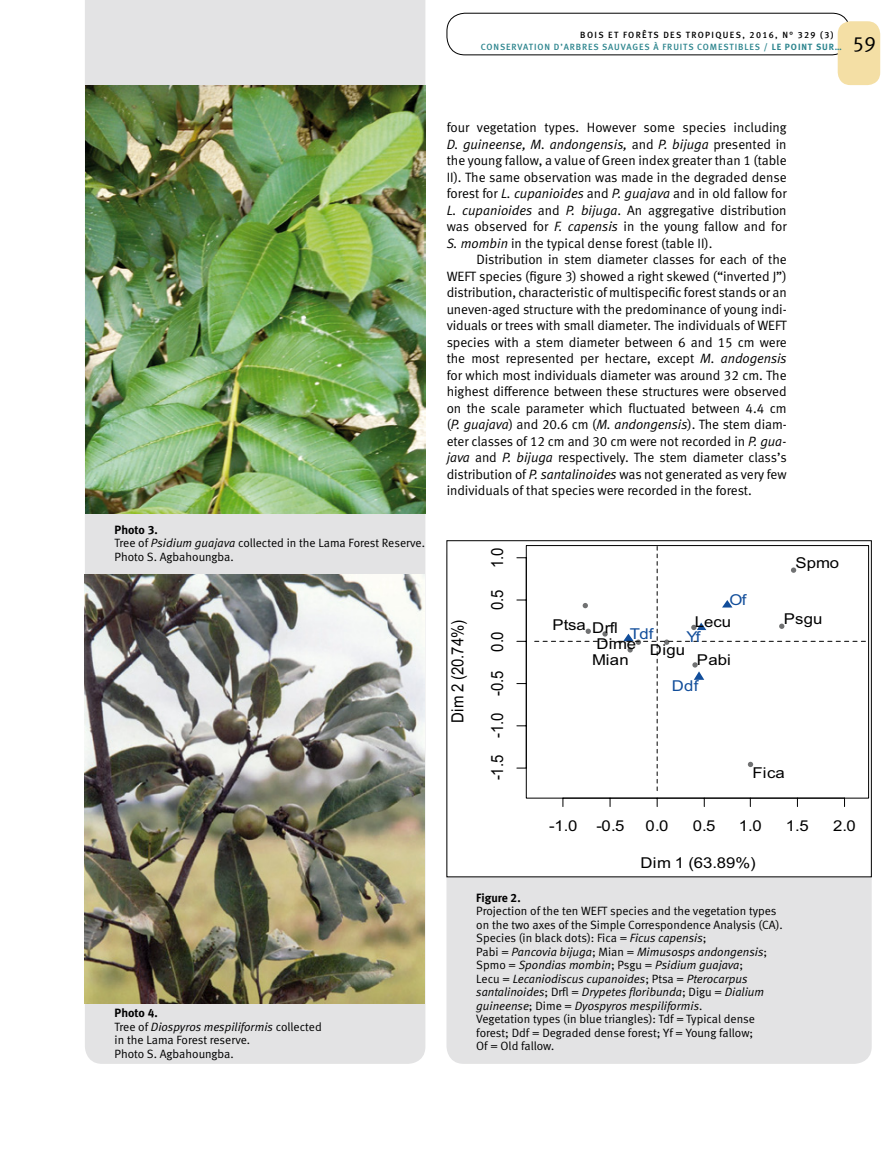
<style>
.page{position:relative;width:893px;height:1149px;background:#fff}
.page>*{position:absolute;margin:0;border:0;box-sizing:border-box;transform-origin:0 0}
.t1{font:21px "Meta Normal LF";color:#000}
.t2{font:16.8px "Arial";letter-spacing:.015em;color:#000;scale:.89 1}
.t3{font:15px "Arial";letter-spacing:.005em;color:#000;scale:1.12 1}
.t4{font:15px "Arial";letter-spacing:-.01em;color:#114d9a;scale:1.12 1}
.t5{font:13.5px/16.5px "Meta Normal LF";letter-spacing:-.005em;color:#000;text-align:justify}
.t6{font:12px/13.5px "Meta Normal LF";color:#000}
.t7{font:12px "Meta Bold LF";color:#000}
.t8{font:9px/12px "Meta Medium LF";letter-spacing:.1em;color:#2d858e}
.s1{color:#000}
.s2{font-family:"Meta Bold LF"}
.s3{font-style:italic}
</style>
<div class="page">
<div style="left:446px;top:13px;width:404px;height:42px;border:1px solid #000;border-radius:18px"></div>
<div style="left:838px;top:21px;width:42px;height:64px;background:#f4dfa5;border-radius:13px"></div>
<div style="left:85px;top:0;width:340px;height:1063px;background:#e3e3e4"></div>
<img style="left:85px;top:85px;width:340px;height:428px">
<img style="left:85px;top:574px;width:340px;height:428px">
<div style="left:446px;top:540px;width:426px;height:523px;background:#e3e3e4;border-radius:17px"></div>
<div style="left:447px;top:540px;width:424px;height:336px;background:#fff"></div>
<div style="left:526px;top:545px;width:343px;height:253px;border:1px solid #000"></div>
<svg style="left:535px;top:546px;width:330px;height:244px"></svg>
<div style="left:446px;top:540px;width:426px;height:336px;border:1px solid #000"></div>
<p class="t8" style="left:481px;top:28px;width:363px;text-indent:99px"><span class="s1">BOIS ET FORÊTS DES TROPIQUES, 2016, N° 329 (3)<br></span>CONSERVATION D’ARBRES SAUVAGES À FRUITS COMESTIBLES <span class="s2">/ LE POINT SUR…</span></p>
<h1 class="t1" style="left:852px;top:32px;width:25px">59</h1>
<p class="t7" style="left:115px;top:522px;width:45px">Photo 3.</p>
<p class="t6" style="left:115px;top:536px;width:312px">Tree of <span class="s3">Psidium guajava</span> collected in the Lama Forest Reserve.<br>Photo S. Agbahoungba.</p>
<p class="t7" style="left:115px;top:1005px;width:45px">Photo 4.</p>
<p class="t6" style="left:115px;top:1019px;width:209px">Tree of <span class="s3">Diospyros mespiliformis</span> collected in the Lama Forest reserve.<br>Photo S. Agbahoungba.</p>
<p class="t5" style="left:447px;top:119px;width:341px">four vegetation types. However some species including <span class="s3">D. guineense, M. andongensis,</span> and <span class="s3">P. bijuga</span> presented in the young fallow, a value of Green index greater than 1 (table II). The same observation was made in the degraded dense forest for <span class="s3">L. cupanioides</span> and <span class="s3">P. guajava</span> and in old fallow for <span class="s3">L. cupanioides</span> and <span class="s3">P. bijuga</span>. An aggregative distribution was observed for <span class="s3">F. capensis</span> in the young fallow and for <span class="s3">S. mombin</span> in the typical dense forest (table II).</p>
<p class="t5" style="left:447px;top:251px;width:342px;text-indent:30px">Distribution in stem diameter classes for each of the WEFT species (figure 3) showed a right skewed (“inverted J”) distribution, characteristic of multispecific forest stands or an uneven-aged structure with the predominance of young indi&shy;viduals or trees with small diameter. The individuals of WEFT species with a stem diameter between 6 and 15 cm were the most represented per hectare, except <span class="s3">M. andogensis </span>for which most individuals diameter was around 32 cm. The highest difference between these structures were observed on the scale parameter which fluctuated between 4.4 cm (<span class="s3">P. guajava</span>) and 20.6 cm (<span class="s3">M. andongensis</span>). The stem diam&shy;eter classes of 12 cm and 30 cm were not recorded in <span class="s3">P. gua&shy;java</span> and <span class="s3">P. bijuga</span> respectively. The stem diameter class’s distribution of <span class="s3">P. santalinoides</span> was not generated as very few individuals of that species were recorded in the forest.</p>
<p class="t2" style="left:486px;top:568px;width:25px;rotate:-90deg">1.0</p>
<p class="t3" style="left:795px;top:553px;width:41px">Spmo</p>
<p class="t2" style="left:447px;top:722px;width:117px;rotate:-90deg">Dim 2 (20.74%)</p>
<p class="t2" style="left:486px;top:780px;width:215px;rotate:-90deg">-1.5 -1.0 -0.5 0.0 0.5</p>
<p class="t3" style="left:552px;top:614px;width:31px">Ptsa</p>
<p class="t4" style="left:729px;top:589px;width:17px">Of</p>
<p class="t3" style="left:695px;top:612px;width:34px">Lecu</p>
<p class="t3" style="left:592px;top:617px;width:24px">Drfl</p>
<p class="t4" style="left:630px;top:623px;width:22px">Tdf</p>
<p class="t4" style="left:686px;top:627px;width:14px">Yf</p>
<p class="t3" style="left:596px;top:633px;width:37px">Dime</p>
<p class="t3" style="left:650px;top:640px;width:33px">Digu</p>
<p class="t3" style="left:592px;top:649px;width:34px">Mian</p>
<p class="t3" style="left:697px;top:649px;width:32px">Pabi</p>
<p class="t4" style="left:672px;top:675px;width:25px">Ddf</p>
<p class="t3" style="left:784px;top:609px;width:36px">Psgu</p>
<p class="t3" style="left:752px;top:763px;width:30px">Fica</p>
<p class="t3" style="left:549px;top:815px;width:27px">-1.0</p>
<p class="t3" style="left:596px;top:815px;width:27px">-0.5</p>
<p class="t3" style="left:646px;top:815px;width:22px">0.0</p>
<p class="t3" style="left:693px;top:815px;width:22px">0.5</p>
<p class="t3" style="left:739px;top:815px;width:22px">1.0</p>
<p class="t3" style="left:786px;top:815px;width:22px">1.5</p>
<p class="t3" style="left:833px;top:815px;width:22px">2.0</p>
<p class="t3" style="left:640px;top:852px;width:104px">Dim 1 (63.89%)</p>
<p class="t7" style="left:476px;top:890px;width:46px">Figure 2.</p>
<p class="t6" style="left:476px;top:903px;width:308px">Projection of the ten WEFT species and the vegetation types on the two axes of the Simple Correspondence Analysis (CA).<br>Species (in black dots): Fica = <span class="s3">Ficus capensis</span>;<br>Pabi = <span class="s3">Pancovia bijuga</span>; Mian = <span class="s3">Mimusosps andongensis</span>; Spmo = <span class="s3">Spondias mombin</span>; Psgu = <span class="s3">Psidium guajava</span>;<br>Lecu = <span class="s3">Lecaniodiscus cupanoides</span>; Ptsa = <span class="s3">Pterocarpus santalinoides</span>; Drfl = <span class="s3">Drypetes floribunda</span>; Digu = <span class="s3">Dialium guineense</span>; Dime = <span class="s3">Dyospyros mespiliformis</span>.<br>Vegetation types (in blue triangles): Tdf = Typical dense forest; Ddf = Degraded dense forest; Yf = Young fallow;<br>Of = Old fallow<span class="s3">.</span></p>
</div>
